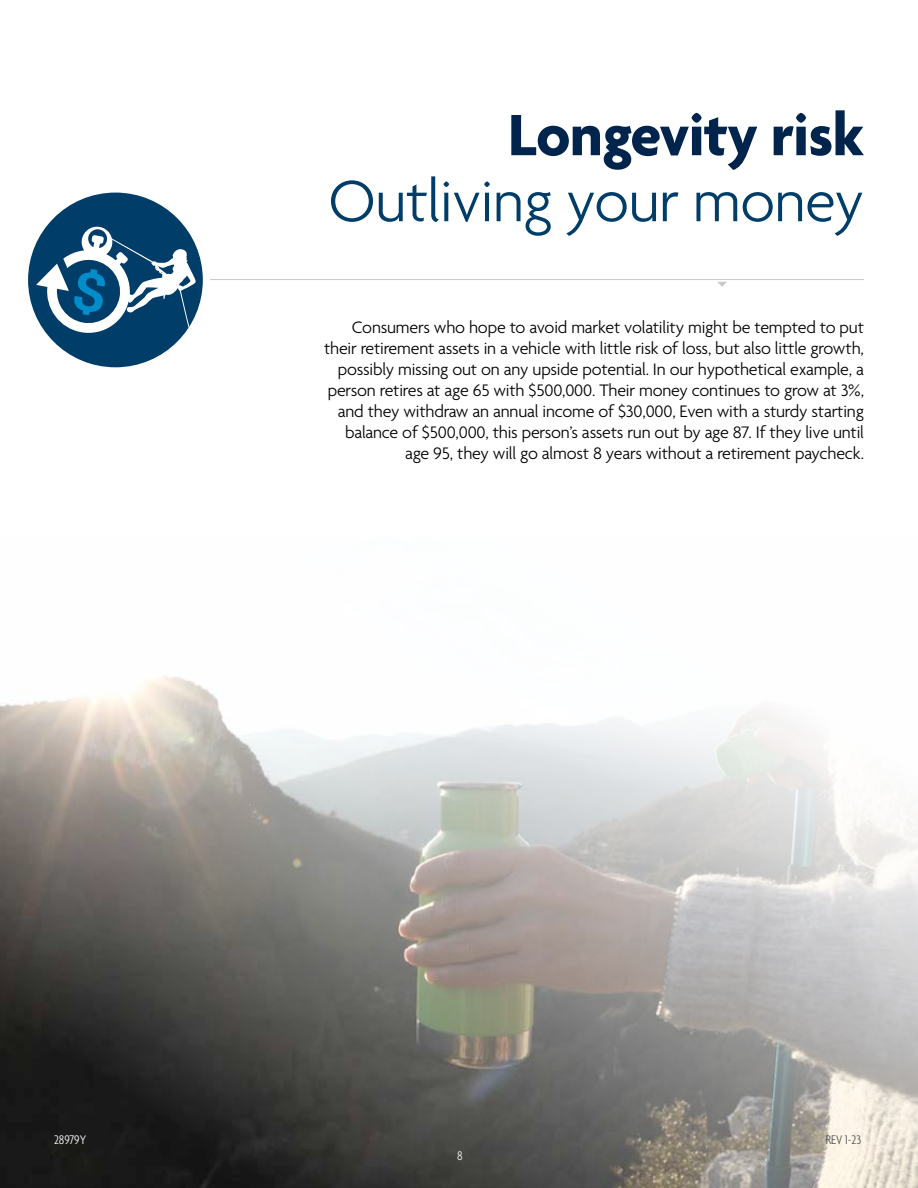
<style>
.page{position:relative;width:918px;height:1188px;background:#fff}
.page>*{position:absolute;margin:0;border:0;box-sizing:border-box;transform-origin:0 0}
.t1{font:300 63px "Agenda";letter-spacing:-.01em;color:#003d69}
.t2{font:700 63px "Agenda";letter-spacing:-.01em;color:#00244b}
.t3{font:300 18px/21px "Agenda";letter-spacing:-.01em;color:#000;text-align:right}
.t4{font:300 condensed 13.5px "Agenda";letter-spacing:-.005em;color:#fff}
.t5{font:300 condensed 13.5px "Agenda";color:#4d4d4f}
</style>
<div class="page">
<div style="left:28px;top:193px;width:175px;height:174px;background:#003d69;border-radius:50%"></div>
<svg style="left:36px;top:225px;width:160px;height:116px"></svg>
<img style="left:0;top:676px;width:918px;height:512px">
<hr style="left:210px;top:279px;width:654px;height:1px;background:#c7c8ca">
<svg style="left:717px;top:282px;width:10px;height:5px"></svg>
<h1 class="t2" style="left:508px;top:101px;width:357px">Longevity risk</h1>
<h1 class="t1" style="left:328px;top:167px;width:537px">Outliving your money</h1>
<p class="t3" style="left:324px;top:318px;width:542px">Consumers who hope to avoid market volatility might be tempted to put their retirement assets in a vehicle with little risk of loss, but also little growth, possibly missing out on any upside potential. In our hypothetical example, a person retires at age 65 with $500,000. Their money continues to grow at 3%, and they withdraw an annual income of $30,000, Even with a sturdy starting balance of $500,000, this person’s assets run out by age 87. If they live until age 95, they will go almost 8 years without a retirement paycheck.</p>
<p class="t4" style="left:54px;top:1132px;width:34px">28979Y</p>
<p class="t5" style="left:826px;top:1132px;width:37px">REV 1-23</p>
<p class="t4" style="left:457px;top:1148px;width:7px">8</p>
</div>
